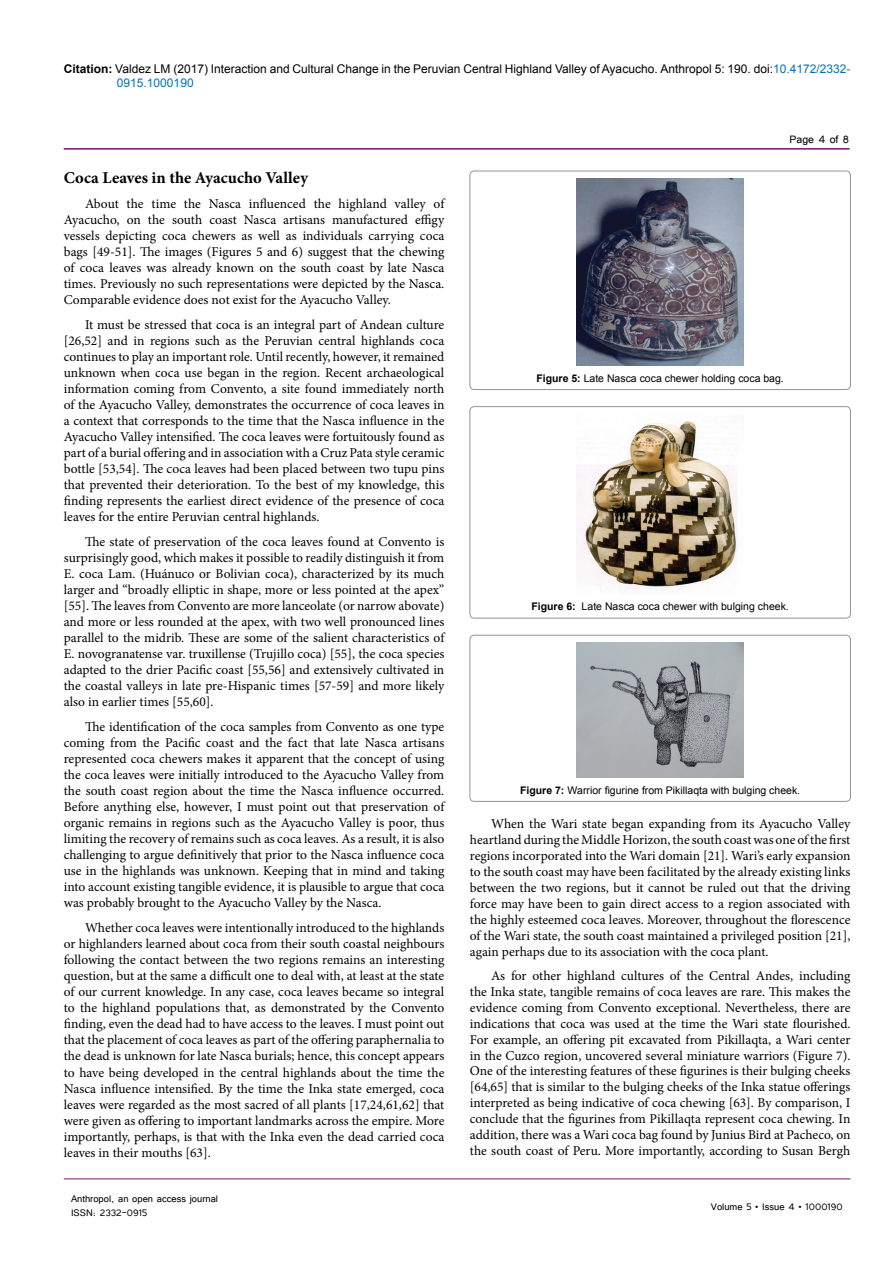
<style>
.page{position:relative;width:893px;height:1263px;background:#fff}
.page>*{position:absolute;margin:0;border:0;box-sizing:border-box;transform-origin:0 0}
.t1{font:700 16.5px "Minion Pro";color:#000}
.t2{font:13.5px/16px "Minion Pro";color:#000;text-align:justify}
.t3{font:13.5px "Tunga";color:#000}
.t4{font:12px/14.4px "Arial";color:#000}
.t5{font:12px/14.4px "Tunga";color:#000}
.t6{font:10.5px "Arial";color:#000}
.s1{font-weight:700}
.s2{color:#0072bc}
</style>
<div class="page">
<hr style="left:64px;top:148px;width:786px;height:2px;background:#741472">
<hr style="left:64px;top:1179px;width:786px;height:1px;background:#741472">
<div style="left:470px;top:171px;width:380px;height:219px;border:1px solid #939598;border-radius:4px"></div>
<img style="left:576px;top:179px;width:168px;height:187px">
<div style="left:470px;top:407px;width:380px;height:211px;border:1px solid #939598;border-radius:4px"></div>
<img style="left:576px;top:421px;width:162px;height:170px">
<div style="left:470px;top:635px;width:380px;height:166px;border:1px solid #939598;border-radius:4px"></div>
<img style="left:576px;top:643px;width:168px;height:134px">
<p class="t4" style="left:117px;top:61px;width:735px;text-indent:-53px"><span class="s1">Citation:</span> Valdez LM (2017) Interaction and Cultural Change in the Peruvian Central Highland Valley of Ayacucho. Anthropol 5: 190. doi:<span class="s2">10.4172/2332-<br>0915.1000190</span></p>
<p class="t1" style="left:64px;top:166px;width:246px">Coca Leaves in the Ayacucho Valley</p>
<p class="t2" style="left:64px;top:195px;width:382px;text-indent:21px">About the time the Nasca influenced the highland valley of Ayacucho, on the south coast Nasca artisans manufactured effigy vessels depicting coca chewers as well as individuals carrying coca bags [49-51]. The images (Figures 5 and 6) suggest that the chewing of coca leaves was already known on the south coast by late Nasca times. Previously no such representations were depicted by the Nasca.<br>Comparable evidence does not exist for the Ayacucho Valley.</p>
<p class="t2" style="left:64px;top:316px;width:382px;text-indent:21px">It must be stressed that coca is an integral part of Andean culture [26,52] and in regions such as the Peruvian central highlands coca continues to play an important role. Until recently, however, it remained unknown when coca use began in the region. Recent archaeological information coming from Convento, a site found immediately north of the Ayacucho Valley, demonstrates the occurrence of coca leaves in a context that corresponds to the time that the Nasca influence in the Ayacucho Valley intensified. The coca leaves were fortuitously found as part of a burial offering and in association with a Cruz Pata style ceramic bottle [53,54]. The coca leaves had been placed between two tupu pins that prevented their deterioration. To the best of my knowledge, this finding represents the earliest direct evidence of the presence of coca leaves for the entire Peruvian central highlands.</p>
<p class="t2" style="left:64px;top:533px;width:382px;text-indent:21px">The state of preservation of the coca leaves found at Convento is surprisingly good, which makes it possible to readily distinguish it from E. coca Lam. (Huánuco or Bolivian coca), characterized by its much larger and “broadly elliptic in shape, more or less pointed at the apex” [55]. The leaves from Convento are more lanceolate (or narrow abovate) and more or less rounded at the apex, with two well pronounced lines parallel to the midrib. These are some of the salient characteristics of E. novogranatense var. truxillense (Trujillo coca) [55], the coca species adapted to the drier Pacific coast [55,56] and extensively cultivated in the coastal valleys in late pre-Hispanic times [57-59] and more likely also in earlier times [55,60].</p>
<p class="t2" style="left:64px;top:719px;width:382px;text-indent:21px">The identification of the coca samples from Convento as one type coming from the Pacific coast and the fact that late Nasca artisans represented coca chewers makes it apparent that the concept of using the coca leaves were initially introduced to the Ayacucho Valley from the south coast region about the time the Nasca influence occurred.<br>Before anything else, however, I must point out that preservation of organic remains in regions such as the Ayacucho Valley is poor, thus limiting the recovery of remains such as coca leaves. As a result, it is also challenging to argue definitively that prior to the Nasca influence coca use in the highlands was unknown. Keeping that in mind and taking into account existing tangible evidence, it is plausible to argue that coca was probably brought to the Ayacucho Valley by the Nasca.</p>
<p class="t2" style="left:64px;top:920px;width:382px;text-indent:21px">Whether coca leaves were intentionally introduced to the highlands or highlanders learned about coca from their south coastal neighbours following the contact between the two regions remains an interesting question, but at the same a difficult one to deal with, at least at the state of our current knowledge. In any case, coca leaves became so integral to the highland populations that, as demonstrated by the Convento finding, even the dead had to have access to the leaves. I must point out that the placement of coca leaves as part of the offering paraphernalia to the dead is unknown for late Nasca burials; hence, this concept appears to have being developed in the central highlands about the time the Nasca influence intensified. By the time the Inka state emerged, coca leaves were regarded as the most sacred of all plants [17,24,61,62] that were given as offering to important landmarks across the empire. More importantly, perhaps, is that with the Inka even the dead carried coca leaves in their mouths [63].</p>
<p class="t5" style="left:71px;top:1190px;width:149px">Anthropol, an open access journal<br>ISSN: 2332-0915</p>
<p class="t3" style="left:790px;top:131px;width:61px">Page 4 of 8</p>
<p class="t6" style="left:536px;top:371px;width:249px"><span class="s1">Figure 5:</span> Late Nasca coca chewer holding coca bag.</p>
<p class="t6" style="left:531px;top:599px;width:259px"><span class="s1">Figure 6:</span> Late Nasca coca chewer with bulging cheek.</p>
<p class="t6" style="left:520px;top:783px;width:282px"><span class="s1">Figure 7:</span> Warrior figurine from Pikillaqta with bulging cheek.</p>
<p class="t2" style="left:470px;top:816px;width:382px;text-indent:21px">When the Wari state began expanding from its Ayacucho Valley heartland during the Middle Horizon, the south coast was one of the first regions incorporated into the Wari domain [21]. Wari’s early expansion to the south coast may have been facilitated by the already existing links between the two regions, but it cannot be ruled out that the driving force may have been to gain direct access to a region associated with the highly esteemed coca leaves. Moreover, throughout the florescence of the Wari state, the south coast maintained a privileged position [21], again perhaps due to its association with the coca plant.</p>
<p class="t2" style="left:470px;top:968px;width:382px;text-indent:21px">As for other highland cultures of the Central Andes, including the Inka state, tangible remains of coca leaves are rare. This makes the evidence coming from Convento exceptional. Nevertheless, there are indications that coca was used at the time the Wari state flourished.<br>For example, an offering pit excavated from Pikillaqta, a Wari center in the Cuzco region, uncovered several miniature warriors (Figure 7).<br>One of the interesting features of these figurines is their bulging cheeks [64,65] that is similar to the bulging cheeks of the Inka statue offerings interpreted as being indicative of coca chewing [63]. By comparison, I conclude that the figurines from Pikillaqta represent coca chewing. In addition, there was a Wari coca bag found by Junius Bird at Pacheco, on the south coast of Peru. More importantly, according to Susan Bergh</p>
<p class="t5" style="left:711px;top:1199px;width:134px">Volume 5 • Issue 4 • 1000190</p>
</div>
